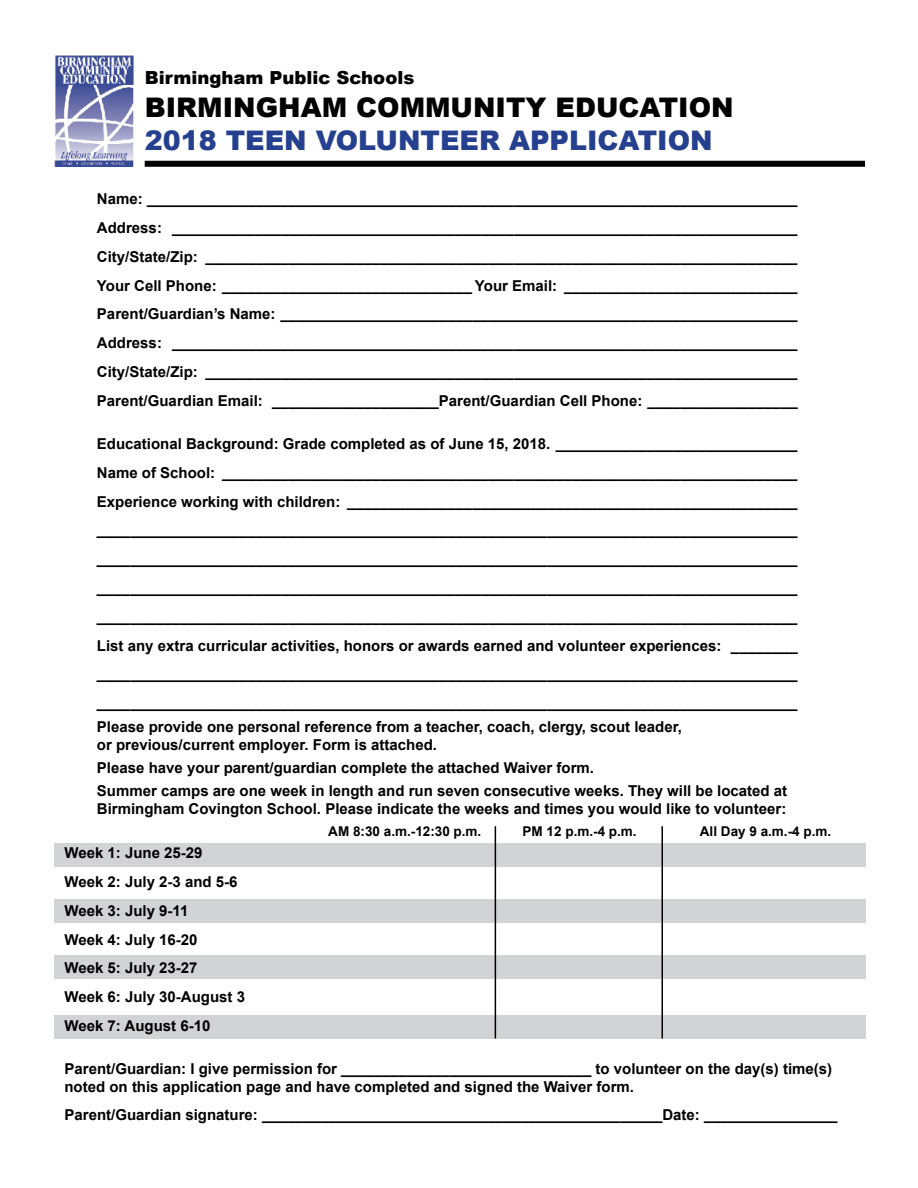
<style>
.page{position:relative;width:918px;height:1188px;background:#fff}
.page>*{position:absolute;margin:0;border:0;box-sizing:border-box;transform-origin:0 0}
.t1{font:900 27px "Arial";color:#000}
.t2{font:900 27px "Arial";color:#25408f}
.t3{font:900 18px "Arial";color:#000}
.t4{font:700 15px/28.8px "Arial";color:#000}
.t5{font:700 13.5px "Arial";color:#000}
</style>
<div class="page">
<div style="left:54px;top:843px;width:812px;height:24px;background:#d1d3d4"></div>
<div style="left:54px;top:899px;width:812px;height:24px;background:#d1d3d4"></div>
<div style="left:54px;top:955px;width:812px;height:24px;background:#d1d3d4"></div>
<div style="left:54px;top:1015px;width:812px;height:24px;background:#d1d3d4"></div>
<div style="left:145px;top:161px;width:720px;height:6px;background:#000"></div>
<img style="left:54px;top:55px;width:79px;height:112px">
<hr style="left:495px;top:826px;width:1px;height:213px;background:#000">
<hr style="left:662px;top:826px;width:1px;height:213px;background:#000">
<p class="t3" style="left:145px;top:64px;width:271px">Birmingham Public Schools</p>
<h1 class="t1" style="left:145px;top:88px;width:591px">BIRMINGHAM COMMUNITY EDUCATION</h1>
<h1 class="t2" style="left:145px;top:121px;width:570px">2018 TEEN VOLUNTEER APPLICATION</h1>
<p class="t4" style="left:97px;top:185px;width:702px;text-align:justify">Name: ______________________________________________________________________________ Address: ___________________________________________________________________________ City/State/Zip: _______________________________________________________________________ Your Cell Phone: ______________________________ Your Email: ____________________________ Parent/Guardian’s Name: ______________________________________________________________ Address: ___________________________________________________________________________ City/State/Zip: _______________________________________________________________________ Parent/Guardian Email: ____________________Parent/Guardian Cell Phone: __________________</p>
<p class="t4" style="left:97px;top:429px;width:702px;text-align:justify">Educational Background: Grade completed as of June 15, 2018. _____________________________ Name of School: _____________________________________________________________________ Experience working with children: ______________________________________________________ ____________________________________________________________________________________ ____________________________________________________________________________________ ____________________________________________________________________________________ ____________________________________________________________________________________ List any extra curricular activities, honors or awards earned and volunteer experiences: ________ ____________________________________________________________________________________ ____________________________________________________________________________________</p>
<p class="t4" style="left:97px;top:717px;width:586px;line-height:18px">Please provide one personal reference from a teacher, coach, clergy, scout leader, or previous/current employer. Form is attached.</p>
<p class="t4" style="left:97px;top:756px;width:692px;line-height:23.4px">Please have your parent/guardian complete the attached Waiver form.<br>Summer camps are one week in length and run seven consecutive weeks. They will be located at</p>
<p class="t4" style="left:97px;top:795px;width:691px">Birmingham Covington School. Please indicate the weeks and times you would like to volunteer:</p>
<p class="t5" style="left:328px;top:822px;width:155px">AM 8:30 a.m.-12:30 p.m.</p>
<p class="t5" style="left:523px;top:822px;width:116px">PM 12 p.m.-4 p.m.</p>
<p class="t5" style="left:700px;top:822px;width:133px">All Day 9 a.m.-4 p.m.</p>
<p class="t4" style="left:64px;top:839px;width:182px">Week 1: June 25-29<br>Week 2: July 2-3 and 5-6<br>Week 3: July 9-11<br>Week 4: July 16-20<br>Week 5: July 23-27<br>Week 6: July 30-August 3<br>Week 7: August 6-10</p>
<p class="t4" style="left:64px;top:1060px;width:769px;line-height:18px">Parent/Guardian: I give permission for ______________________________ to volunteer on the day(s) time(s) noted on this application page and have completed and signed the Waiver form.</p>
<p class="t4" style="left:64px;top:1101px;width:774px">Parent/Guardian signature: ________________________________________________Date: ________________</p>
</div>
